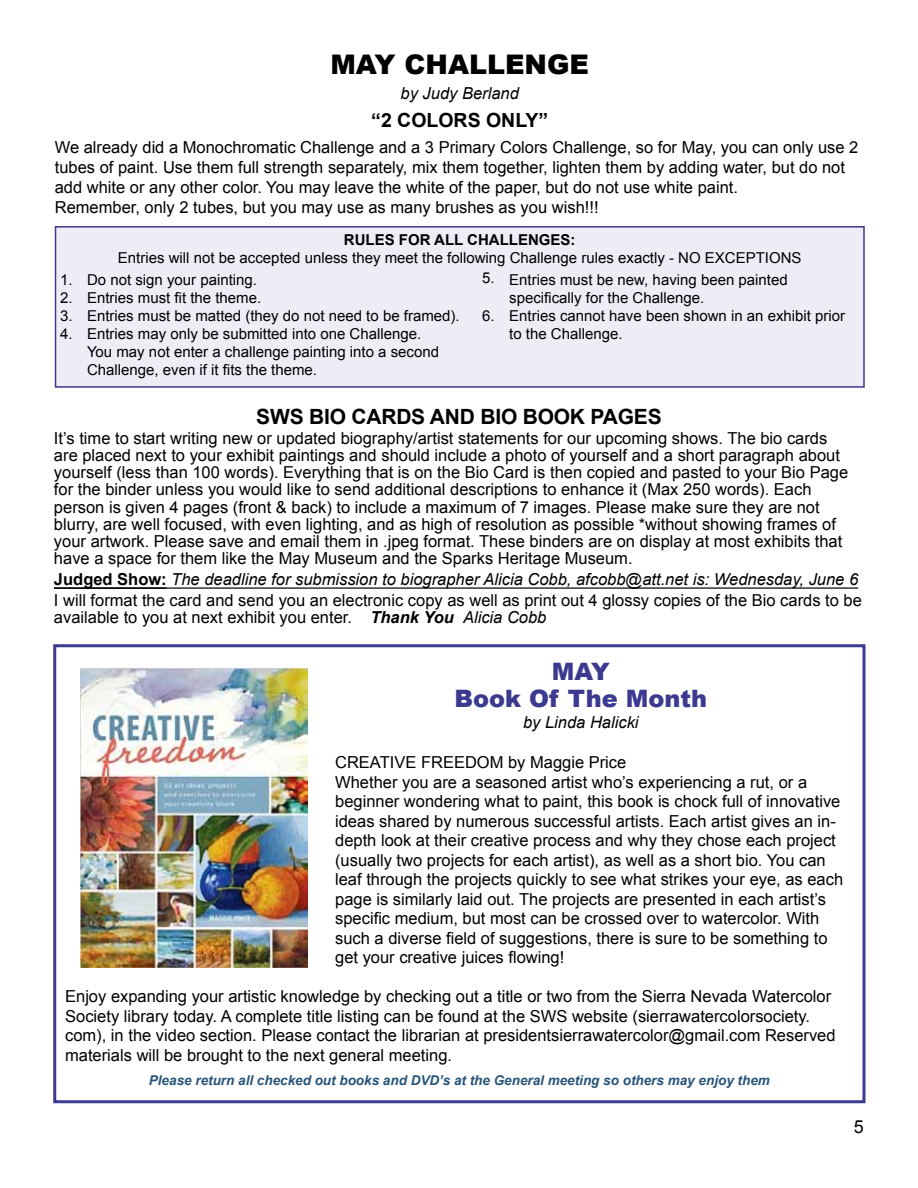
<style>
.page{position:relative;width:918px;height:1188px;background:#fff}
.page>*{position:absolute;margin:0;border:0;box-sizing:border-box;transform-origin:0 0}
.t1{font:900 27px "Arial";color:#000}
.t2{font:900 24px/27px "Arial";color:#3b3990;text-align:center}
.t3{font:700 21px "Arial";letter-spacing:-.01em;color:#000}
.t4{font:700 19.5px "Arial";color:#000}
.t5{font:18px "Arial";color:#000}
.t6{font:16.5px/19.5px "Arial";color:#000}
.t7{font:italic 16.5px "Arial";color:#000}
.t8{font:15px/18px "Arial";color:#000}
.t9{font:700 15px "Arial";color:#000}
.t10{font:italic 700 13.5px "Arial";color:#28547b}
.s1{font-weight:700}
.s2{font-style:italic}
.s3{font-weight:700;font-style:italic}
</style>
<div class="page">
<div style="left:56px;top:227px;width:808px;height:160px;background:#eeedf6"></div>
<div style="left:55px;top:226px;width:810px;height:162px;border:2px solid #3b3990"></div>
<hr style="left:54px;top:587px;width:113px;height:2px;background:#000">
<hr style="left:167px;top:587px;width:691px;height:2px;background:#000">
<div style="left:53px;top:644px;width:813px;height:459px;border:3px solid #3b3990"></div>
<img style="left:81px;top:668px;width:227px;height:299px">
<h1 class="t1" style="left:330px;top:45px;width:260px">MAY CHALLENGE</h1>
<p class="t7" style="left:401px;top:82px;width:120px">by Judy Berland</p>
<p class="t4" style="left:371px;top:107px;width:178px">“2 COLORS ONLY”</p>
<p class="t6" style="left:55px;top:138px;width:805px">We already did a Monochromatic Challenge and a 3 Primary Colors Challenge, so for May, you can only use 2 tubes of paint. Use them full strength separately, mix them together, lighten them by adding water, but do not add white or any other color. You may leave the white of the paper, but do not use white paint.<br>Remember, only 2 tubes, but you may use as many brushes as you wish!!!</p>
<p class="t9" style="left:344px;top:230px;width:233px">RULES FOR ALL CHALLENGES:</p>
<p class="t8" style="left:118px;top:249px;width:685px">Entries will not be accepted unless they meet the following Challenge rules exactly - NO EXCEPTIONS</p>
<p class="t8" style="left:60px;top:271px;width:199px">1. Do not sign your painting.</p>
<p class="t8" style="left:60px;top:289px;width:203px">2. Entries must fit the theme.</p>
<p class="t8" style="left:60px;top:307px;width:401px">3. Entries must be matted (they do not need to be framed).</p>
<p class="t8" style="left:87px;top:325px;width:354px;text-indent:-27px">4. Entries may only be submitted into one Challenge.<br>You may not enter a challenge painting into a second<br>Challenge, even if it fits the theme.</p>
<p class="t8" style="left:482px;top:269px;width:14px">5.</p>
<p class="t8" style="left:482px;top:271px;width:307px">1. Entries must be new, having been painted</p>
<p class="t8" style="left:509px;top:289px;width:197px">specifically for the Challenge.</p>
<p class="t8" style="left:482px;top:307px;width:364px">2 Entries cannot have been shown in an exhibit prior</p>
<p class="t8" style="left:509px;top:325px;width:115px">to the Challenge.</p>
<p class="t8" style="left:482px;top:307px;width:14px">6.</p>
<p class="t3" style="left:256px;top:403px;width:407px">SWS BIO CARDS AND BIO BOOK PAGES</p>
<p class="t6" style="left:54px;top:429px;width:796px;line-height:17.2px">It’s time to start writing new or updated biography/artist statements for our upcoming shows. The bio cards are placed next to your exhibit paintings and should include a photo of yourself and a short paragraph about yourself (less than 100 words). Everything that is on the Bio Card is then copied and pasted to your Bio Page for the binder unless you would like to send additional descriptions to enhance it (Max 250 words). Each person is given 4 pages (front &amp; back) to include a maximum of 7 images. Please make sure they are not blurry, are well focused, with even lighting, and as high of resolution as possible *without showing frames of your artwork. Please save and email them in .jpeg format. These binders are on display at most exhibits that have a space for them like the May Museum and the Sparks Heritage Museum.</p>
<p class="t6" style="left:54px;top:569px;width:809px;line-height:20.7px"><span class="s1">Judged Show:</span> <span class="s2">The deadline for submission to biographer Alicia Cobb, afcobb@att.net is: Wednesday, June 6<br></span>I will format the card and send you an electronic copy as well as print out 4 glossy copies of the Bio cards to be</p>
<p class="t6" style="left:54px;top:608px;width:494px">available to you at next exhibit you enter. <span class="s3">Thank You</span> <span class="s2">Alicia Cobb</span></p>
<h2 class="t2" style="left:455px;top:657px;width:254px">MAY<br>Book Of The Month</h2>
<p class="t7" style="left:523px;top:711px;width:117px">by Linda Halicki</p>
<p class="t6" style="left:335px;top:753px;width:510px">CREATIVE FREEDOM by Maggie Price<br>Whether you are a seasoned artist who’s experiencing a rut, or a beginner wondering what to paint, this book is chock full of innovative ideas shared by numerous successful artists. Each artist gives an in&shy;depth look at their creative process and why they chose each project (usually two projects for each artist), as well as a short bio. You can leaf through the projects quickly to see what strikes your eye, as each page is similarly laid out. The projects are presented in each artist’s specific medium, but most can be crossed over to watercolor. With such a diverse field of suggestions, there is sure to be something to get your creative juices flowing!</p>
<p class="t6" style="left:65px;top:987px;width:772px">Enjoy expanding your artistic knowledge by checking out a title or two from the Sierra Nevada Watercolor Society library today. A complete title listing can be found at the SWS website (sierrawatercolorsociety. com), in the video section. Please contact the librarian at presidentsierrawatercolor@gmail.com Reserved materials will be brought to the next general meeting.</p>
<p class="t10" style="left:149px;top:1071px;width:622px">Please return all checked out books and DVD’s at the General meeting so others may enjoy them</p>
<p class="t5" style="left:854px;top:1114px;width:12px">5</p>
</div>
